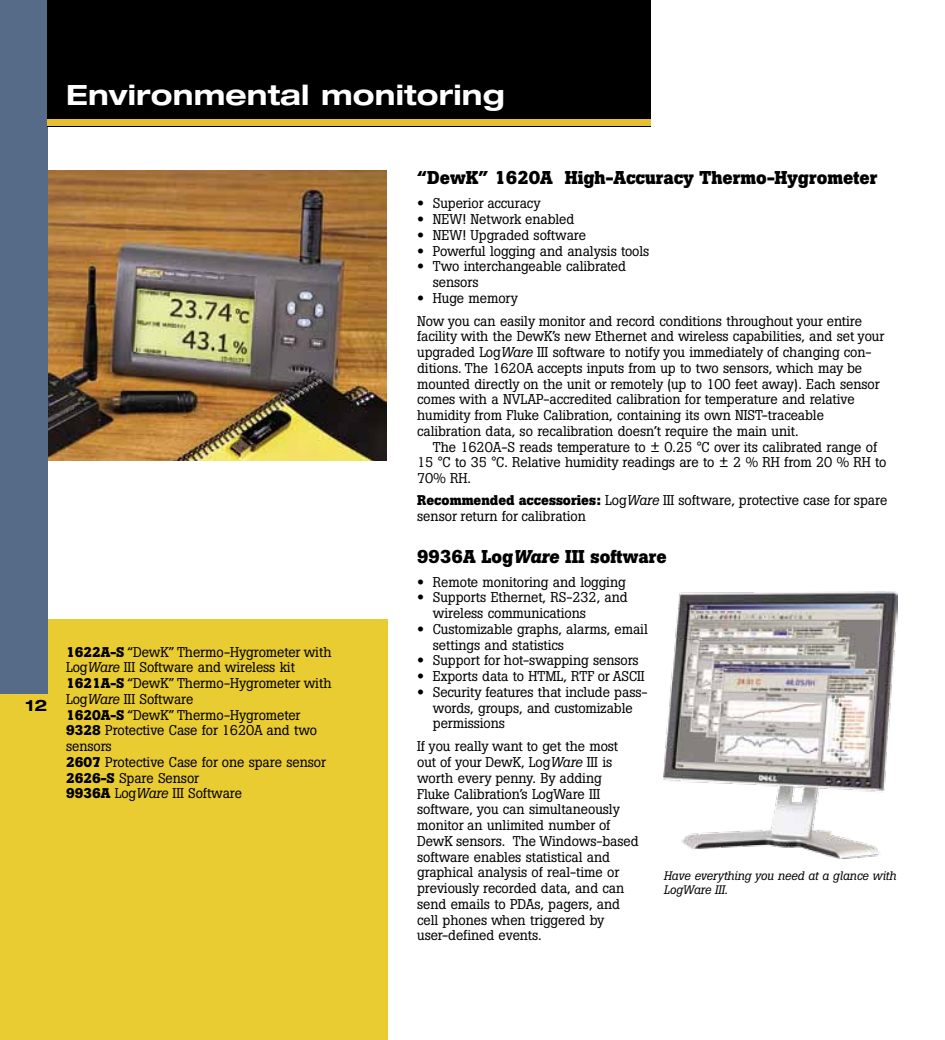
<style>
.page{position:relative;width:945px;height:1040px;background:#fff}
.page>*{position:absolute;margin:0;border:0;box-sizing:border-box;transform-origin:0 0}
.t1{font:700 expanded 28px "Helvetica Neue";letter-spacing:.005em;color:#fff}
.t2{font:700 18.38px "Boton Pro";color:#000}
.t3{font:700 expanded 15.75px "Helvetica Neue";color:#000}
.t4{font:14px/15.8px "Boton Pro";letter-spacing:-.005em;color:#000}
.t5{font:italic 12.25px/14px "Boton Pro";letter-spacing:-.005em;color:#000}
.s1{font-weight:700}
.s2{font-style:italic}
.s3{font-family:"Helvetica Neue LT Std";font-weight:700;font-stretch:expanded}
</style>
<div class="page">
<img style="left:47px;top:171px;width:340px;height:289px">
<div style="left:0;top:620px;width:387px;height:420px;background:#e9cb32"></div>
<div style="left:0;top:0;width:47px;height:693px;background:#566b87"></div>
<img style="left:664px;top:591px;width:234px;height:267px">
<div style="left:47px;top:0;width:604px;height:126px;background:#000"></div>
<div style="left:47px;top:120px;width:604px;height:6px;background:#e6c031"></div>
<h1 class="t1" style="left:66px;top:78px;width:440px">Environmental monitoring</h1>
<p class="t3" style="left:26px;top:695px;width:23px">12</p>
<p class="t4" style="left:66px;top:644px;width:267px"><span class="s1">1622A-S</span> “DewK” Thermo-Hygrometer with<br>Log<span class="s2">Ware</span> III Software and wireless kit<br><span class="s1">1621A-S</span> “DewK” Thermo-Hygrometer with<br>Log<span class="s2">Ware</span> III Software<br><span class="s1">1620A-S</span> “DewK” Thermo-Hygrometer<br><span class="s1">9328</span> Protective Case for 1620A and two sensors<br><span class="s1">2607</span> Protective Case for one spare sensor<br><span class="s1">2626-S</span> Spare Sensor<br><span class="s1">9936A</span> Log<span class="s2">Ware</span> III Software</p>
<h2 class="t2" style="left:417px;top:166px;width:462px">“DewK” 1620A High-Accuracy Thermo-Hygrometer</h2>
<p class="t4" style="left:417px;top:195px;width:125px"><span class="s3">•</span> Superior accuracy</p>
<p class="t4" style="left:417px;top:211px;width:159px"><span class="s3">•</span> NEW! Network enabled</p>
<p class="t4" style="left:417px;top:227px;width:170px"><span class="s3">•</span> NEW! Upgraded software</p>
<p class="t4" style="left:417px;top:243px;width:234px"><span class="s3">•</span> Powerful logging and analysis tools</p>
<p class="t4" style="left:433px;top:258px;width:195px;text-indent:-16px"><span class="s3">•</span> Two interchangeable calibrated sensors</p>
<p class="t4" style="left:417px;top:286px;width:446px;line-height:22.8px"><span class="s3">•</span> Huge memory<br>Now you can easily monitor and record conditions throughout your entire</p>
<p class="t4" style="left:417px;top:328px;width:469px">facility with the DewK’s new Ethernet and wireless capabilities, and set your upgraded Log<span class="s2">Ware</span> III software to notify you immediately of changing con&shy;ditions. The 1620A accepts inputs from up to two sensors, which may be mounted directly on the unit or remotely (up to 100 feet away). Each sensor comes with a NVLAP-accredited calibration for temperature and relative humidity from Fluke Calibration, containing its own NIST-traceable calibration data, so recalibration doesn’t require the main unit.</p>
<p class="t4" style="left:417px;top:439px;width:471px;text-indent:16px">The 1620A-S reads temperature to ± 0.25 °C over its calibrated range of<br>15 °C to 35 °C. Relative humidity readings are to ± 2 % RH from 20 % RH to<br>70% RH.</p>
<p class="t4" style="left:417px;top:492px;width:472px"><span class="s1">Recommended accessories:</span> Log<span class="s2">Ware</span> III software, protective case for spare sensor return for calibration</p>
<h2 class="t2" style="left:417px;top:544px;width:251px">9936A Log<span class="s2">Ware</span> III software</h2>
<p class="t4" style="left:417px;top:574px;width:210px"><span class="s3">•</span> Remote monitoring and logging</p>
<p class="t4" style="left:433px;top:589px;width:196px;text-indent:-16px"><span class="s3">•</span> Supports Ethernet, RS-232, and wireless communications</p>
<p class="t4" style="left:433px;top:621px;width:216px;text-indent:-16px"><span class="s3">•</span> Customizable graphs, alarms, email settings and statistics</p>
<p class="t4" style="left:417px;top:652px;width:223px"><span class="s3">•</span> Support for hot-swapping sensors</p>
<p class="t4" style="left:417px;top:668px;width:229px"><span class="s3">•</span> Exports data to HTML, RTF or ASCII</p>
<p class="t4" style="left:433px;top:684px;width:216px;text-indent:-16px"><span class="s3">•</span> Security features that include pass&shy;words, groups, and customizable permissions</p>
<p class="t4" style="left:417px;top:738px;width:223px">If you really want to get the most out of your DewK, Log<span class="s2">Ware</span> III is worth every penny. By adding<br>Fluke Calibration’s LogWare III software, you can simultaneously monitor an unlimited number of<br>DewK sensors. The Windows-based software enables statistical and graphical analysis of real-time or previously recorded data, and can send emails to PDAs, pagers, and cell phones when triggered by user-defined events.</p>
<p class="t5" style="left:664px;top:869px;width:234px">Have everything you need at a glance with<br>LogWare III.</p>
</div>
